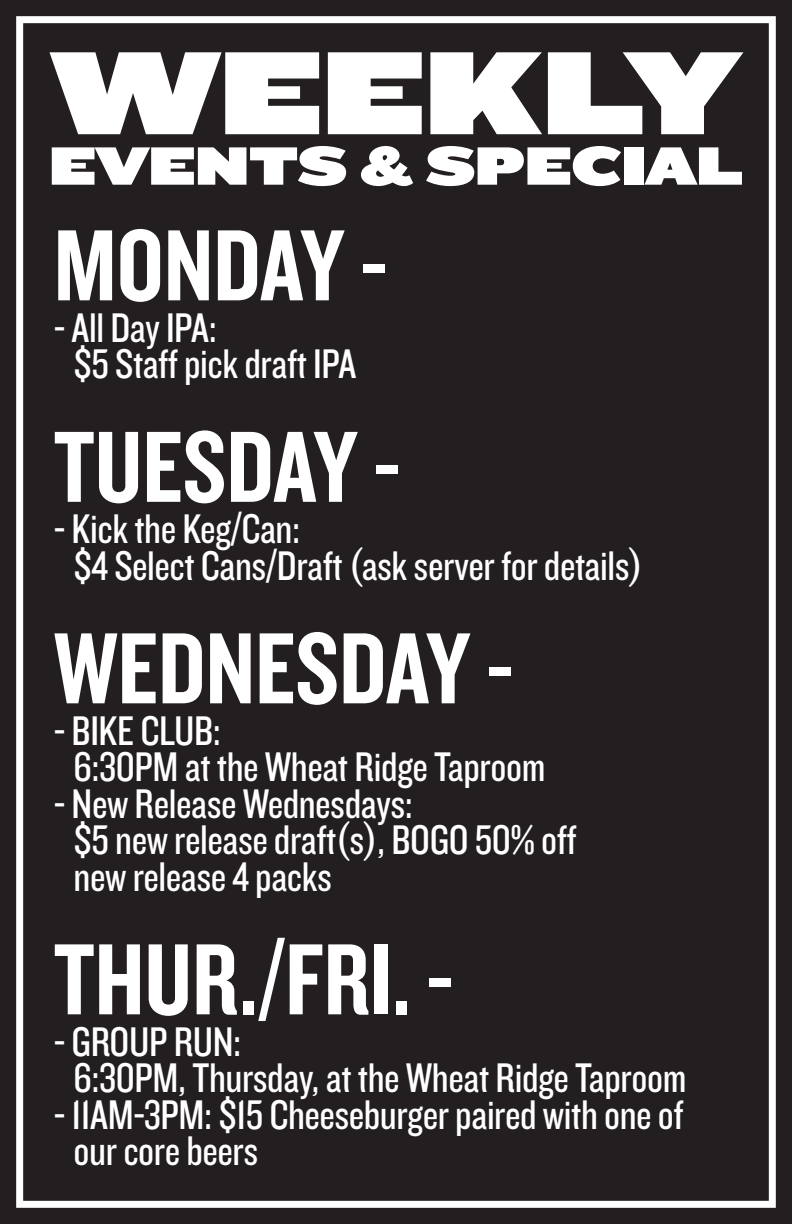
<style>
.page{position:relative;width:792px;height:1224px;background:#231f20}
.page>*{position:absolute;margin:0;border:0;box-sizing:border-box;transform-origin:0 0}
.heading{font:123px "Knockout HTF94 Ultmt Sumo";color:#fff}
.ITEM-2COL{font:105px "Knockout HTF49 Liteweight";color:#fff}
.heading-2{font:56px "Knockout HTF94 Ultmt Sumo";color:#fff}
.ITEM-2COL-2{font:43px "Knockout HTF29 Junior Liteweight";letter-spacing:-.01em;color:#fff}
</style>
<div class="page">
<div style="left:16px;top:16px;width:760px;height:1192px;border:7px solid #fff"></div>
<p class="heading" style="left:51px;top:23px;width:692px">WEEKLY</p>
<p class="heading-2" style="left:49px;top:134px;width:695px">EVENTS &amp; SPECIAL</p>
<p class="ITEM-2COL" style="left:54px;top:212px;width:335px">MONDAY -</p>
<p class="ITEM-2COL-2" style="left:54px;top:306px;width:165px">- All Day IPA:</p>
<p class="ITEM-2COL-2" style="left:74px;top:342px;width:284px">$5 Staff pick draft IPA</p>
<p class="ITEM-2COL" style="left:54px;top:414px;width:348px">TUESDAY -</p>
<p class="ITEM-2COL-2" style="left:54px;top:507px;width:248px">- Kick the Keg/Can:</p>
<p class="ITEM-2COL-2" style="left:74px;top:544px;width:571px">$4 Select Cans/Draft (ask server for details)</p>
<p class="ITEM-2COL" style="left:54px;top:615px;width:461px">WEDNESDAY -</p>
<p class="ITEM-2COL-2" style="left:54px;top:709px;width:169px">- BIKE CLUB:</p>
<p class="ITEM-2COL-2" style="left:74px;top:745px;width:473px">6:30PM at the Wheat Ridge Taproom</p>
<p class="ITEM-2COL-2" style="left:54px;top:782px;width:361px">- New Release Wednesdays:</p>
<p class="ITEM-2COL-2" style="left:74px;top:818px;width:504px">$5 new release draft(s), BOGO 50% off</p>
<p class="ITEM-2COL-2" style="left:74px;top:855px;width:260px">new release 4 packs</p>
<p class="ITEM-2COL" style="left:54px;top:926px;width:401px">THUR./FRI. -</p>
<p class="ITEM-2COL-2" style="left:54px;top:1020px;width:189px">- GROUP RUN:</p>
<p class="ITEM-2COL-2" style="left:74px;top:1056px;width:614px">6:30PM, Thursday, at the Wheat Ridge Taproom</p>
<p class="ITEM-2COL-2" style="left:54px;top:1093px;width:631px">- 11AM-3PM: $15 Cheeseburger paired with one of</p>
<p class="ITEM-2COL-2" style="left:74px;top:1129px;width:186px">our core beers</p>
</div>
